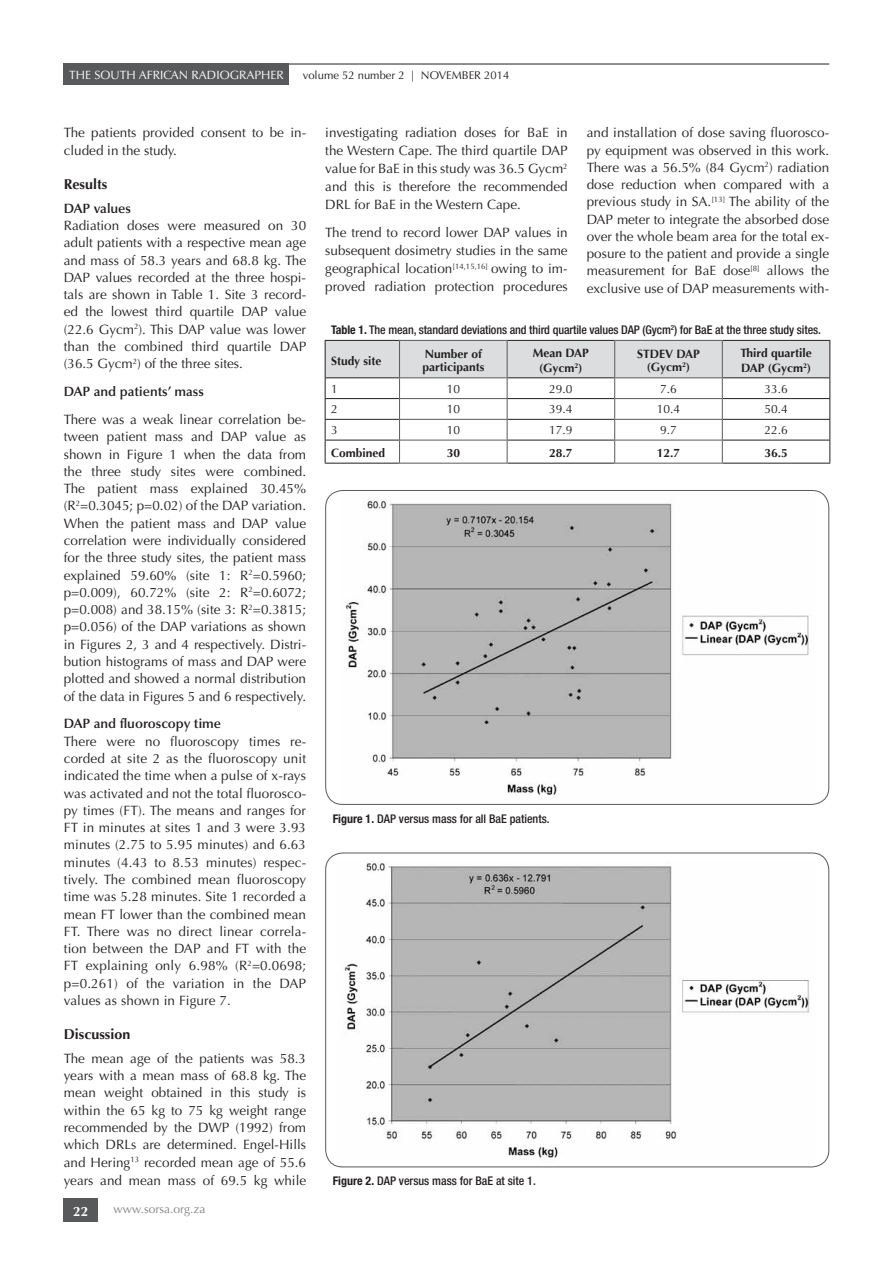
<style>
.page{position:relative;width:893px;height:1263px;background:#fff}
.page>*{position:absolute;margin:0;border:0;box-sizing:border-box;transform-origin:0 0}
.t1{font:700 14.25px "Optima";color:#231f20}
.t2{font:13.5px/17.2px "Optima";color:#231f20;text-align:justify}
.t3{font:600 13.5px "Optima";color:#231f20}
.t4{font:700 13.5px "Optima";color:#fff}
.t5{font:500 condensed 12px "Helvetica Neue";letter-spacing:-.01em;color:#231f20}
.t6{font:700 12px/13.2px "Optima";color:#231f20}
.t7{font:12px "Optima";color:#231f20}
.t8{font:12px "Optima";color:#fff}
.t9{font:12px "Optima";color:#808285}
.t10{font:11.25px "Optima";color:#231f20}
.s1{font-weight:700}
</style>
<div class="page">
<hr style="left:64px;top:64px;width:765px;height:1px;background:#231f20">
<div style="left:64px;top:64px;width:225px;height:21px;background:#58595b"></div>
<div style="left:64px;top:1198px;width:34px;height:23px;background:#58595b"></div>
<hr style="left:325px;top:463px;width:74px;height:1px;background:#231f20">
<hr style="left:507px;top:463px;width:107px;height:1px;background:#231f20">
<hr style="left:723px;top:463px;width:107px;height:1px;background:#231f20">
<svg style="left:325px;top:340px;width:505px;height:123px"></svg>
<hr style="left:399px;top:463px;width:108px;height:1px;background:#58595b">
<hr style="left:614px;top:463px;width:109px;height:1px;background:#58595b">
<img style="left:345px;top:499px;width:467px;height:299px">
<img style="left:344px;top:861px;width:466px;height:298px">
<p class="t8" style="left:69px;top:68px;width:216px">THE SOUTH AFRICAN RADIOGRAPHER</p>
<p class="t10" style="left:303px;top:68px;width:208px">volume 52 number 2 | NOVEMBER 2014</p>
<p class="t2" style="left:64px;top:124px;width:244px">The patients provided consent to be in&shy;cluded in the study.</p>
<p class="t1" style="left:64px;top:176px;width:45px">Results</p>
<p class="t3" style="left:64px;top:200px;width:69px">DAP values</p>
<p class="t2" style="left:64px;top:217px;width:244px">Radiation doses were measured on 30 adult patients with a respective mean age and mass of 58.3 years and 68.8 kg. The DAP values recorded at the three hospi&shy;tals are shown in Table 1. Site 3 record&shy;ed the lowest third quartile DAP value (22.6 Gycm<sup>2</sup>). This DAP value was lower than the combined third quartile DAP (36.5 Gycm<sup>2</sup>) of the three sites.</p>
<p class="t3" style="left:64px;top:384px;width:142px">DAP and patients’ mass</p>
<p class="t2" style="left:64px;top:411px;width:244px">There was a weak linear correlation be&shy;tween patient mass and DAP value as shown in Figure 1 when the data from the three study sites were combined.<br>The patient mass explained 30.45% (R<sup>2</sup>=0.3045; p=0.02) of the DAP variation.<br>When the patient mass and DAP value correlation were individually considered for the three study sites, the patient mass explained 59.60% (site 1: R<sup>2</sup>=0.5960; p=0.009), 60.72% (site 2: R<sup>2</sup>=0.6072; p=0.008) and 38.15% (site 3: R<sup>2</sup>=0.3815; p=0.056) of the DAP variations as shown in Figures 2, 3 and 4 respectively. Distri&shy;bution histograms of mass and DAP were plotted and showed a normal distribution of the data in Figures 5 and 6 respectively.</p>
<p class="t3" style="left:64px;top:716px;width:159px">DAP and fluoroscopy time</p>
<p class="t2" style="left:64px;top:733px;width:244px">There were no fluoroscopy times re&shy;corded at site 2 as the fluoroscopy unit indicated the time when a pulse of x-rays was activated and not the total fluorosco&shy;py times (FT). The means and ranges for FT in minutes at sites 1 and 3 were 3.93 minutes (2.75 to 5.95 minutes) and 6.63 minutes (4.43 to 8.53 minutes) respec&shy;tively. The combined mean fluoroscopy time was 5.28 minutes. Site 1 recorded a mean FT lower than the combined mean FT. There was no direct linear correla&shy;tion between the DAP and FT with the FT explaining only 6.98% (R<sup>2</sup>=0.0698; p=0.261) of the variation in the DAP values as shown in Figure 7.</p>
<p class="t1" style="left:64px;top:1026px;width:68px">Discussion</p>
<p class="t2" style="left:64px;top:1050px;width:244px">The mean age of the patients was 58.3 years with a mean mass of 68.8 kg. The mean weight obtained in this study is within the 65 kg to 75 kg weight range recommended by the DWP (1992) from which DRLs are determined. Engel-Hills and Hering<sup>13</sup> recorded mean age of 55.6 years and mean mass of 69.5 kg while</p>
<p class="t4" style="left:73px;top:1203px;width:17px">22</p>
<p class="t9" style="left:114px;top:1202px;width:93px">www.sorsa.org.za</p>
<p class="t2" style="left:325px;top:124px;width:244px;line-height:17.9px">investigating radiation doses for BaE in the Western Cape. The third quartile DAP value for BaE in this study was 36.5 Gycm<sup>2 </sup>and this is therefore the recommended DRL for BaE in the Western Cape.</p>
<p class="t2" style="left:325px;top:224px;width:244px;line-height:17.9px">The trend to record lower DAP values in subsequent dosimetry studies in the same geographical location<sup>[14,15,16]</sup> owing to im&shy;proved radiation protection procedures</p>
<p class="t2" style="left:587px;top:124px;width:244px">and installation of dose saving fluorosco&shy;py equipment was observed in this work.<br>There was a 56.5% (84 Gycm<sup>2</sup>) radiation dose reduction when compared with a previous study in SA.<sup>[13]</sup> The ability of the DAP meter to integrate the absorbed dose over the whole beam area for the total ex&shy;posure to the patient and provide a single measurement for BaE dose<sup>[8]</sup> allows the exclusive use of DAP measurements with-</p>
<p class="t5" style="left:331px;top:323px;width:491px"><span class="s1">Table 1.</span> The mean, standard deviations and third quartile values DAP (Gycm<sup>2</sup>) for BaE at the three study sites.</p>
<p class="t6" style="left:331px;top:354px;width:52px">Study site</p>
<p class="t6" style="left:422px;top:347px;width:64px">Number of participants</p>
<p class="t6" style="left:533px;top:346px;width:58px;line-height:14.4px;text-align:center">Mean DAP (Gycm<sup>2</sup>)</p>
<p class="t6" style="left:637px;top:347px;width:64px;text-align:center">STDEV DAP (Gycm<sup>2</sup>)</p>
<p class="t6" style="left:740px;top:346px;width:73px;line-height:14.4px">Third quartile<br>DAP (Gycm<sup>2</sup>)</p>
<p class="t7" style="left:331px;top:382px;width:8px">1</p>
<p class="t7" style="left:447px;top:382px;width:15px">10</p>
<p class="t7" style="left:549px;top:382px;width:25px">29.0</p>
<p class="t7" style="left:660px;top:382px;width:18px">7.6</p>
<p class="t7" style="left:764px;top:382px;width:25px">33.6</p>
<p class="t7" style="left:331px;top:402px;width:8px">2</p>
<p class="t7" style="left:447px;top:402px;width:15px">10</p>
<p class="t7" style="left:549px;top:402px;width:25px">39.4</p>
<p class="t7" style="left:657px;top:402px;width:25px">10.4</p>
<p class="t7" style="left:764px;top:402px;width:25px">50.4</p>
<p class="t7" style="left:331px;top:423px;width:8px">3</p>
<p class="t7" style="left:447px;top:423px;width:15px">10</p>
<p class="t7" style="left:549px;top:423px;width:25px">17.9</p>
<p class="t7" style="left:660px;top:423px;width:18px">9.7</p>
<p class="t7" style="left:764px;top:423px;width:25px">22.6</p>
<p class="t6" style="left:331px;top:447px;width:56px">Combined</p>
<p class="t6" style="left:447px;top:447px;width:15px">30</p>
<p class="t6" style="left:549px;top:447px;width:25px">28.7</p>
<p class="t6" style="left:657px;top:447px;width:25px">12.7</p>
<p class="t6" style="left:764px;top:447px;width:25px">36.5</p>
<p class="t5" style="left:333px;top:811px;width:218px"><span class="s1">Figure 1.</span> DAP versus mass for all BaE patients.</p>
<p class="t5" style="left:333px;top:1174px;width:205px"><span class="s1">Figure 2.</span> DAP versus mass for BaE at site 1.</p>
</div>
